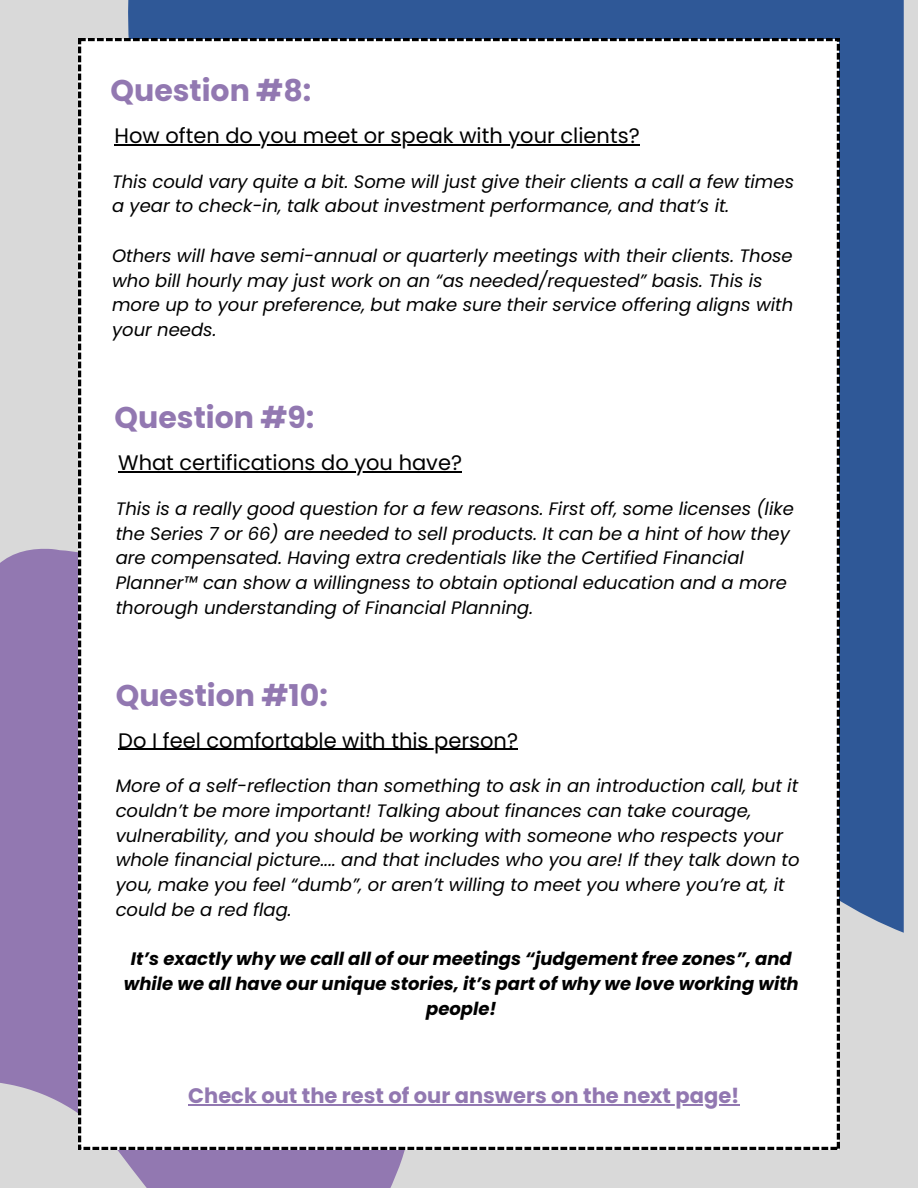
<style>
.page{position:relative;width:918px;height:1188px;background:#d9d9d9}
.page>*{position:absolute;margin:0;border:0;box-sizing:border-box;transform-origin:0 0}
.t1{font:700 30px "Poppins";color:#9278b1}
.t2{font:21px "Poppins";color:#000}
.t3{font:700 21px "Poppins";color:#9278b1}
.t4{font:italic 18px/24.8px "Poppins";color:#000}
.t5{font:italic 700 18px/24.8px "Poppins";color:#000;text-align:center}
</style>
<div class="page">
<div style="left:100px;top:0;width:803px;height:933px;background:#2f5897"></div>
<svg style="left:0;top:548px;width:822px;height:640px;fill:#9278b1"></svg>
<div style="left:79px;top:39px;width:760px;height:1110px;background:#fff"></div>
<hr style="left:115px;top:144px;width:525px;height:1px;background:#000">
<hr style="left:118px;top:471px;width:344px;height:2px;background:#000">
<hr style="left:118px;top:749px;width:400px;height:1px;background:#000">
<hr style="left:188px;top:1104px;width:552px;height:1px;background:#9278b1">
<h1 class="t1" style="left:111px;top:70px;width:202px">Question #8:</h1>
<p class="t2" style="left:115px;top:121px;width:527px">How often do you meet or speak with your clients?</p>
<p class="t4" style="left:112px;top:169px;width:684px">This could vary quite a bit. Some will just give their clients a call a few times a year to check-in, talk about investment performance, and that’s it.</p>
<p class="t4" style="left:112px;top:243px;width:683px">Others will have semi-annual or quarterly meetings with their clients. Those who bill hourly may just work on an “as needed/requested” basis. This is more up to your preference, but make sure their service offering aligns with your needs.</p>
<h1 class="t1" style="left:115px;top:397px;width:201px">Question #9:</h1>
<p class="t2" style="left:118px;top:448px;width:345px">What certifications do you have?</p>
<p class="t4" style="left:116px;top:496px;width:680px">This is a really good question for a few reasons. First off, some licenses (like the Series 7 or 66) are needed to sell products. It can be a hint of how they are compensated. Having extra credentials like the Certified Financial Planner™ can show a willingness to obtain optional education and a more thorough understanding of Financial Planning.</p>
<h1 class="t1" style="left:116px;top:674px;width:214px">Question #10:</h1>
<p class="t2" style="left:118px;top:726px;width:401px">Do I feel comfortable with this person?</p>
<p class="t4" style="left:116px;top:773px;width:685px">More of a self-reflection than something to ask in an introduction call, but it couldn’t be more important! Talking about finances can take courage, vulnerability, and you should be working with someone who respects your whole financial picture.... and that includes who you are! If they talk down to you, make you feel “dumb”, or aren’t willing to meet you where you’re at, it could be a red flag.</p>
<p class="t5" style="left:124px;top:947px;width:676px">It’s exactly why we call all of our meetings “judgement free zones”, and while we all have our unique stories, it’s part of why we love working with people!</p>
<p class="t3" style="left:188px;top:1081px;width:553px">Check out the rest of our answers on the next page!</p>
</div>
